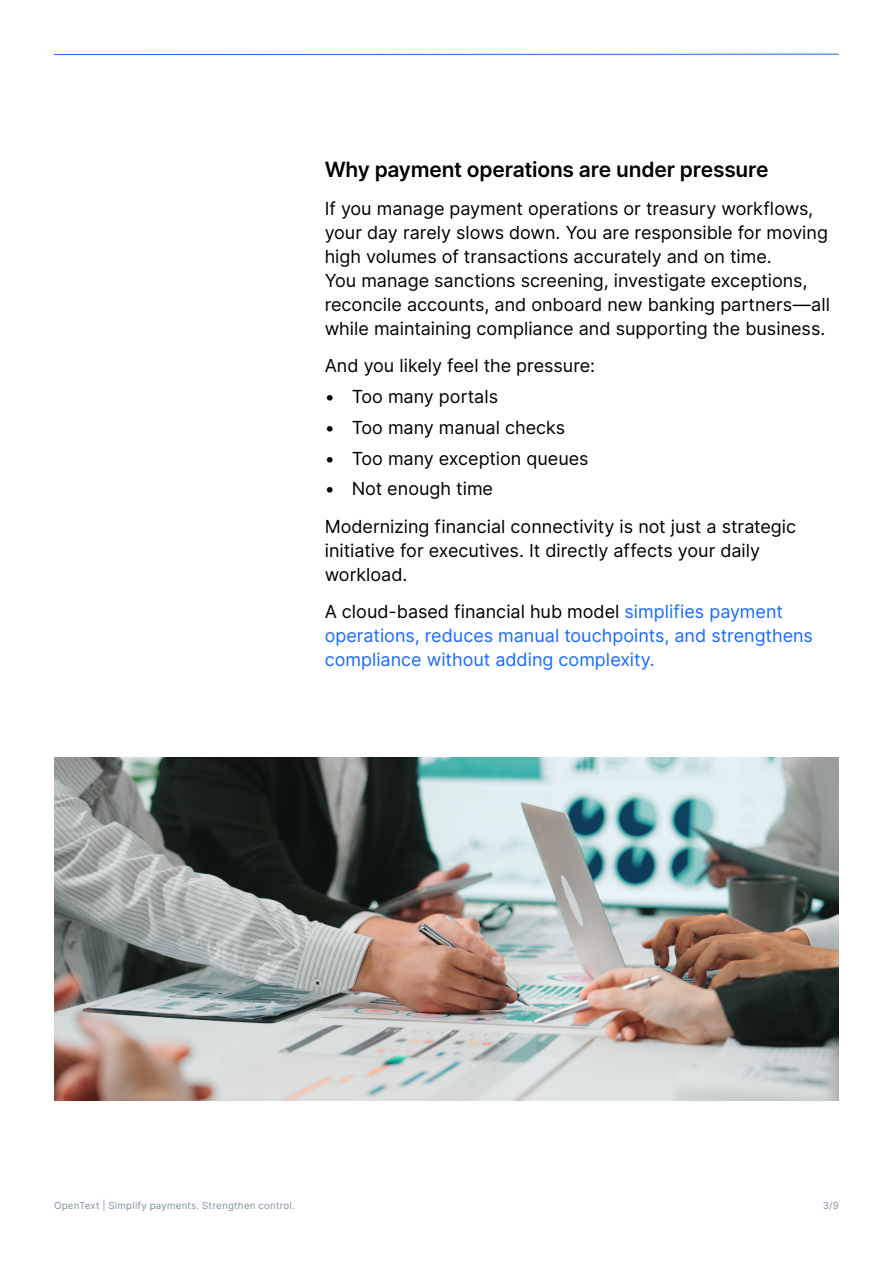
<style>
.page{position:relative;width:893px;height:1263px;background:#fff}
.page>*{position:absolute;margin:0;border:0;box-sizing:border-box;transform-origin:0 0}
.H2_Heading{font:600 21px "Inter";letter-spacing:-.01em;color:#000}
.Intro{font:18px/24px "Inter";color:#000}
.Intro-2{font:18px/24px "Inter";color:#1a6aff}
.t1{font:9.75px "Inter";letter-spacing:.025em;color:#7e929f}
.s1{color:#000}
</style>
<div class="page">
<hr style="left:54px;top:54px;width:785px;height:1px;background:#1a6aff">
<img style="left:54px;top:757px;width:785px;height:344px">
<h2 class="H2_Heading" style="left:325px;top:154px;width:446px">Why payment operations are under pressure</h2>
<p class="Intro" style="left:325px;top:196px;width:507px">If you manage payment operations or treasury workflows, your day rarely slows down. You are responsible for moving high volumes of transactions accurately and on time.<br>You manage sanctions screening, investigate exceptions, reconcile accounts, and onboard new banking partners—all while maintaining compliance and supporting the business.</p>
<p class="Intro" style="left:325px;top:353px;width:272px">And you likely feel the pressure:</p>
<p class="Intro" style="left:325px;top:384px;width:175px">• Too many portals</p>
<p class="Intro" style="left:325px;top:415px;width:242px">• Too many manual checks</p>
<p class="Intro" style="left:325px;top:446px;width:266px">• Too many exception queues</p>
<p class="Intro" style="left:325px;top:476px;width:170px">• Not enough time</p>
<p class="Intro" style="left:325px;top:514px;width:473px">Modernizing financial connectivity is not just a strategic initiative for executives. It directly affects your daily workload.</p>
<p class="Intro-2" style="left:325px;top:599px;width:490px"><span class="s1">A cloud-based financial hub model</span> simplifies payment operations, reduces manual touchpoints, and strengthens compliance without adding complexity.</p>
<p class="t1" style="left:54px;top:1198px;width:242px">OpenText | Simplify payments. Strengthen control.</p>
<p class="t1" style="left:823px;top:1198px;width:18px">3/9</p>
</div>
